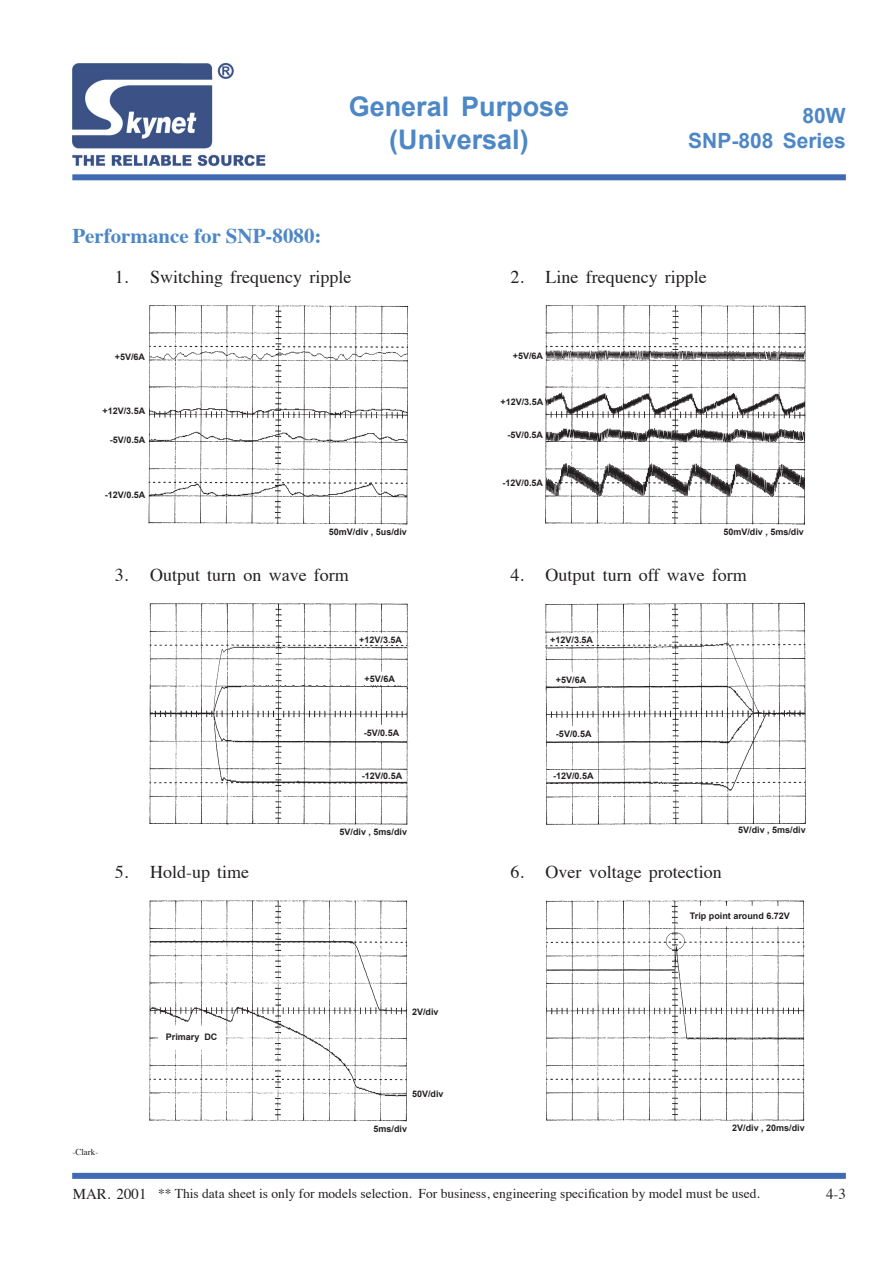
<style>
.page{position:relative;width:893px;height:1263px;background:#fff}
.page>*{position:absolute;margin:0;border:0;box-sizing:border-box;transform-origin:0 0}
.t1{font:700 27px/32.4px "Arial";color:#4d87c6;text-align:center}
.t2{font:700 21px "Times";color:#4d87c6}
.t3{font:700 21px/25.2px "Arial";color:#4d87c6;text-align:right}
.Body_text{font:18px "Times";color:#231f20}
.t4{font:15px "Times";color:#231f20}
.t5{font:13.5px "Times";color:#231f20}
.t6{font:700 9px "Arial";color:#231f20}
.t7{font:9px "Times";color:#231f20}
.s1{font-size:15px}
</style>
<div class="page">
<div style="left:72px;top:1173px;width:774px;height:6px;background:#406ab4"></div>
<div style="left:72px;top:174px;width:774px;height:6px;background:#406ab4"></div>
<img style="left:73px;top:64px;width:193px;height:103px">
<img style="left:149px;top:900px;width:259px;height:222px">
<img style="left:546px;top:899px;width:259px;height:222px">
<img style="left:544px;top:602px;width:262px;height:222px">
<img style="left:149px;top:603px;width:260px;height:222px">
<img style="left:147px;top:305px;width:262px;height:220px">
<img style="left:545px;top:305px;width:261px;height:220px">
<h1 class="t1" style="left:349px;top:92px;width:222px">General Purpose (Universal)</h1>
<h2 class="t3" style="left:688px;top:104px;width:159px">80W<br>SNP-808 Series</h2>
<p class="t2" style="left:72px;top:216px;width:251px">Performance for SNP-8080:</p>
<p class="Body_text" style="left:115px;top:260px;width:238px">1. Switching frequency ripple</p>
<p class="t6" style="left:115px;top:350px;width:32px">+5V/6A</p>
<p class="t6" style="left:102px;top:405px;width:44px">+12V/3.5A</p>
<p class="t6" style="left:110px;top:434px;width:37px">-5V/0.5A</p>
<p class="t6" style="left:105px;top:488px;width:42px">-12V/0.5A</p>
<p class="t6" style="left:329px;top:526px;width:80px">50mV/div , 5us/div</p>
<p class="Body_text" style="left:115px;top:558px;width:235px">3. Output turn on wave form</p>
<p class="t6" style="left:359px;top:634px;width:44px">+12V/3.5A</p>
<p class="t6" style="left:365px;top:673px;width:32px">+5V/6A</p>
<p class="t6" style="left:364px;top:727px;width:37px">-5V/0.5A</p>
<p class="t6" style="left:362px;top:770px;width:42px">-12V/0.5A</p>
<p class="Body_text" style="left:115px;top:855px;width:136px">5. Hold-up time</p>
<p class="t7" style="left:72px;top:1143px;width:27px">-Clark-</p>
<p class="t6" style="left:166px;top:1031px;width:53px">Primary DC</p>
<p class="t6" style="left:340px;top:826px;width:69px">5V/div , 5ms/div</p>
<p class="t6" style="left:412px;top:1005px;width:28px">2V/div</p>
<p class="t6" style="left:412px;top:1088px;width:33px">50V/div</p>
<p class="t6" style="left:374px;top:1123px;width:35px">5ms/div</p>
<p class="Body_text" style="left:510px;top:260px;width:198px">2. Line frequency ripple</p>
<p class="t6" style="left:513px;top:349px;width:32px">+5V/6A</p>
<p class="t6" style="left:500px;top:396px;width:44px">+12V/3.5A</p>
<p class="t6" style="left:508px;top:429px;width:37px">-5V/0.5A</p>
<p class="t6" style="left:503px;top:477px;width:42px">-12V/0.5A</p>
<p class="t6" style="left:723px;top:526px;width:82px">50mV/div , 5ms/div</p>
<p class="Body_text" style="left:510px;top:558px;width:238px">4. Output turn off wave form</p>
<p class="t6" style="left:550px;top:634px;width:44px">+12V/3.5A</p>
<p class="t6" style="left:556px;top:674px;width:32px">+5V/6A</p>
<p class="t6" style="left:556px;top:727px;width:37px">-5V/0.5A</p>
<p class="t6" style="left:553px;top:770px;width:42px">-12V/0.5A</p>
<p class="Body_text" style="left:510px;top:855px;width:213px">6. Over voltage protection</p>
<p class="t6" style="left:738px;top:824px;width:69px">5V/div , 5ms/div</p>
<p class="t6" style="left:690px;top:910px;width:102px">Trip point around 6.72V</p>
<p class="t6" style="left:732px;top:1122px;width:74px">2V/div , 20ms/div</p>
<h3 class="t5" style="left:73px;top:1180px;width:689px"><span class="s1">MAR. 2001</span> ** This data sheet is only for models selection. For business, engineering specification by model must be used.</h3>
<h3 class="t4" style="left:826px;top:1180px;width:21px">4-3</h3>
</div>
